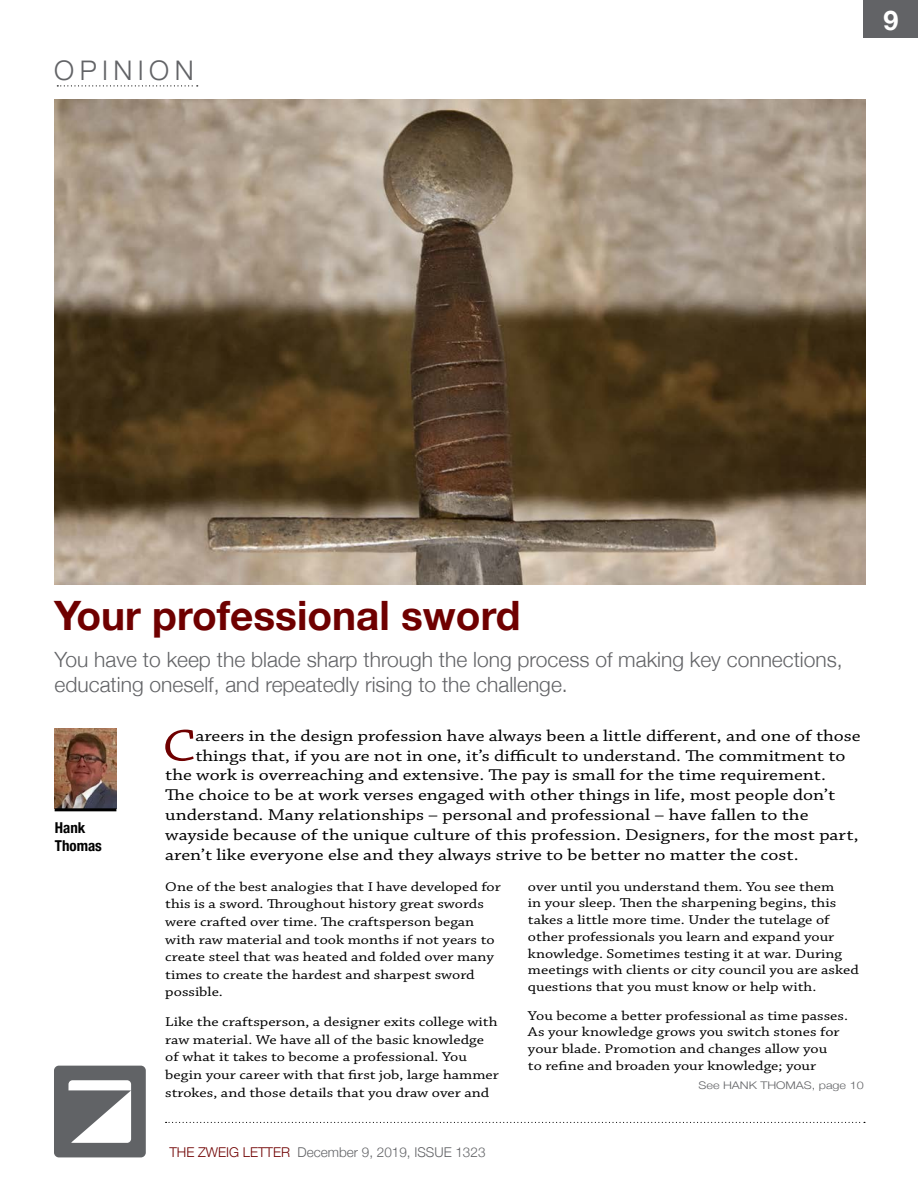
<style>
.page{position:relative;width:918px;height:1188px;background:#fff}
.page>*{position:absolute;margin:0;border:0;box-sizing:border-box;transform-origin:0 0}
.colum_lede{font:46.95px "Chaparral Pro";color:#6f0000;scale:1.2 1}
._1__Headline{font:700 40.5px "Helvetica Neue";color:#6f0000}
.Page_Topper{font:300 27px "Helvetica Neue";letter-spacing:.2em;color:#626366}
.t1{font:700 27px "Helvetica Neue";color:#fff}
._2__Deck{font:300 21px/25.2px "Helvetica Neue";color:#626366}
.colum_lede-2{font:16.5px "Chaparral Pro";color:#000;scale:1.2 1}
.t2{font:700 condensed 15px/18px "Helvetica Neue";color:#000}
._5__Column{font:13.5px/17.5px "Chaparral Pro";color:#000;scale:1.2 1}
.t3{font:300 13.5px "Helvetica Neue";color:#626366}
._9__Credits{font:300 10.5px "Helvetica Neue";color:#626366;scale:1.2 1}
.s1{color:#6f0000}
</style>
<div class="page">
<div style="left:864px;top:0;width:54px;height:38px;background:#626366"></div>
<svg style="left:166px;top:1122px;width:699px;height:1px"></svg>
<svg style="left:54px;top:1066px;width:92px;height:91px"></svg>
<svg style="left:57px;top:85px;width:141px;height:1px"></svg>
<img style="left:55px;top:729px;width:61px;height:79px">
<hr style="left:55px;top:808px;width:61px;height:3px;background:#000">
<img style="left:55px;top:99px;width:810px;height:485px">
<p class="Page_Topper" style="left:54px;top:49px;width:141px">OPINION</p>
<h3 class="t1" style="left:883px;top:-1px;width:17px">9</h3>
<p class="_1__Headline" style="left:54px;top:584px;width:468px">Your professional sword</p>
<p class="_2__Deck" style="left:55px;top:645px;width:790px">You have to keep the blade sharp through the long process of making key connections, educating oneself, and repeatedly rising to the challenge.</p>
<p class="t2" style="left:55px;top:817px;width:49px">Hank<br>Thomas</p>
<p class="colum_lede" style="left:162px;top:720px;width:29px">C</p>
<p class="colum_lede-2" style="left:195px;top:726px;width:556px">areers in the design profession have always been a little different, and one of those</p>
<p class="colum_lede-2" style="left:195px;top:746px;width:543px">things that, if you are not in one, it’s difficult to understand. The commitment to</p>
<p class="colum_lede-2" style="left:165px;top:766px;width:552px">the work is overreaching and extensive. The pay is small for the time requirement.</p>
<p class="colum_lede-2" style="left:165px;top:786px;width:560px">The choice to be at work verses engaged with other things in life, most people don’t</p>
<p class="colum_lede-2" style="left:165px;top:806px;width:538px">understand. Many relationships – personal and professional – have fallen to the</p>
<p class="colum_lede-2" style="left:165px;top:825px;width:579px">wayside because of the unique culture of this profession. Designers, for the most part,</p>
<p class="colum_lede-2" style="left:165px;top:845px;width:529px">aren’t like everyone else and they always strive to be better no matter the cost.</p>
<p class="_5__Column" style="left:165px;top:878px;width:281px">One of the best analogies that I have developed for this is a sword. Throughout history great swords were crafted over time. The craftsperson began with raw material and took months if not years to create steel that was heated and folded over many times to create the hardest and sharpest sword possible.</p>
<p class="_5__Column" style="left:165px;top:1014px;width:279px">Like the craftsperson, a designer exits college with raw material. We have all of the basic knowledge of what it takes to become a professional. You begin your career with that first job, large hammer strokes, and those details that you draw over and</p>
<p class="t3" style="left:169px;top:1142px;width:318px"><span class="s1">THE ZWEIG LETTER</span> December 9, 2019, ISSUE 1323</p>
<p class="_5__Column" style="left:528px;top:879px;width:277px;line-height:16.6px">over until you understand them. You see them<br>in your sleep. Then the sharpening begins, this takes a little more time. Under the tutelage of other professionals you learn and expand your knowledge. Sometimes testing it at war. During meetings with clients or city council you are asked questions that you must know or help with.</p>
<p class="_5__Column" style="left:528px;top:1008px;width:268px;line-height:16.6px">You become a better professional as time passes.<br>As your knowledge grows you switch stones for your blade. Promotion and changes allow you<br>to refine and broaden your knowledge; your</p>
<p class="_9__Credits" style="left:699px;top:1077px;width:139px">See HANK THOMAS, page 10</p>
</div>
